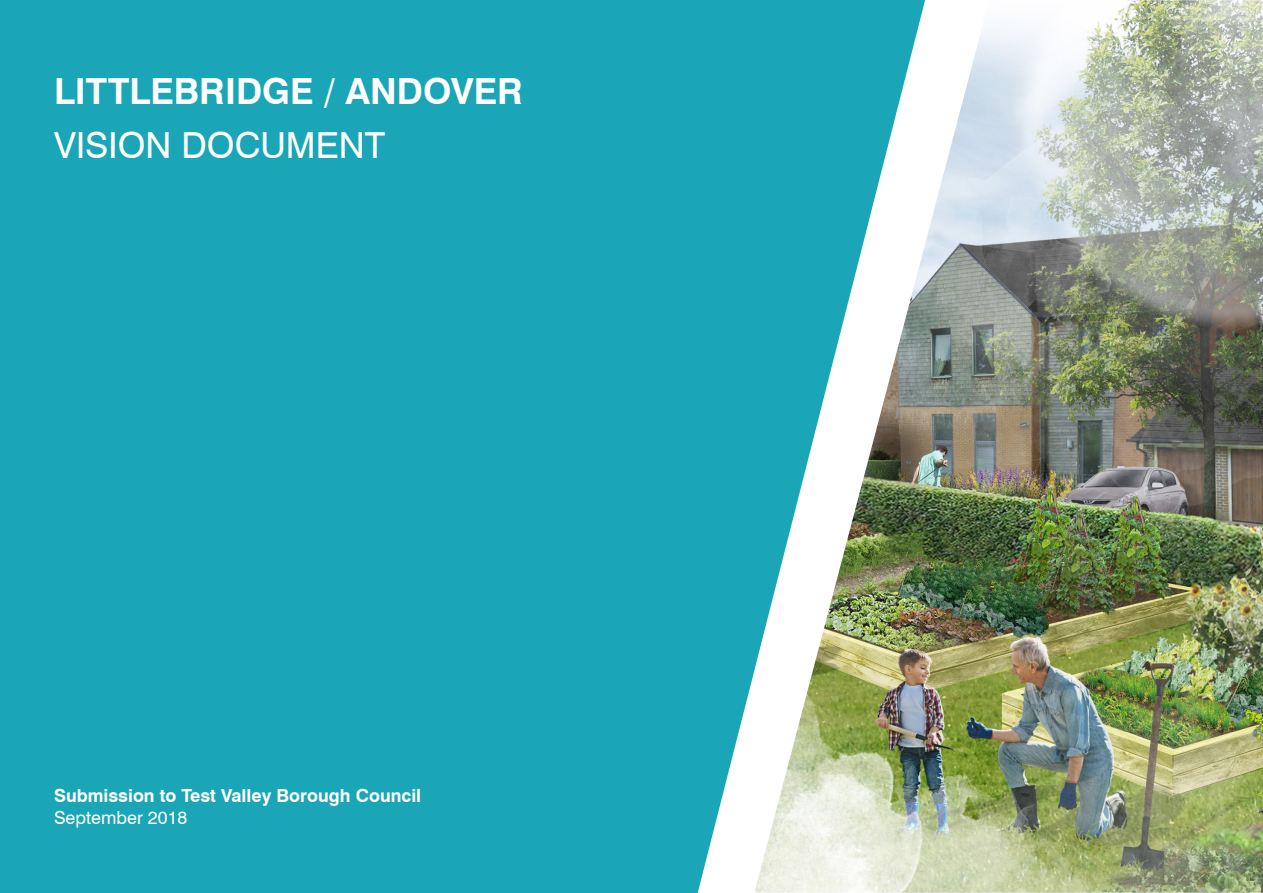
<style>
.page{position:relative;width:1263px;height:893px;background:#fff}
.page>*{position:absolute;margin:0;border:0;box-sizing:border-box;transform-origin:0 0}
.t1{font:700 36px "Swiss 721 BT";color:#fff}
.t2{font:36px "Swiss 721 BT";color:#fff}
.t3{font:700 18px "Swiss 721 BT";color:#fff}
.t4{font:18px "Swiss 721 BT";color:#fff}
</style>
<div class="page">
<div style="left:0;top:0;width:754px;height:893px;background:#1aa6b7"></div>
<img style="left:754px;top:0;width:509px;height:893px">
<p class="t1" style="left:54px;top:69px;width:470px">LITTLEBRIDGE / ANDOVER</p>
<p class="t2" style="left:54px;top:123px;width:333px">VISION DOCUMENT</p>
<p class="t3" style="left:54px;top:785px;width:369px">Submission to Test Valley Borough Council</p>
<p class="t4" style="left:54px;top:807px;width:135px">September 2018</p>
</div>
